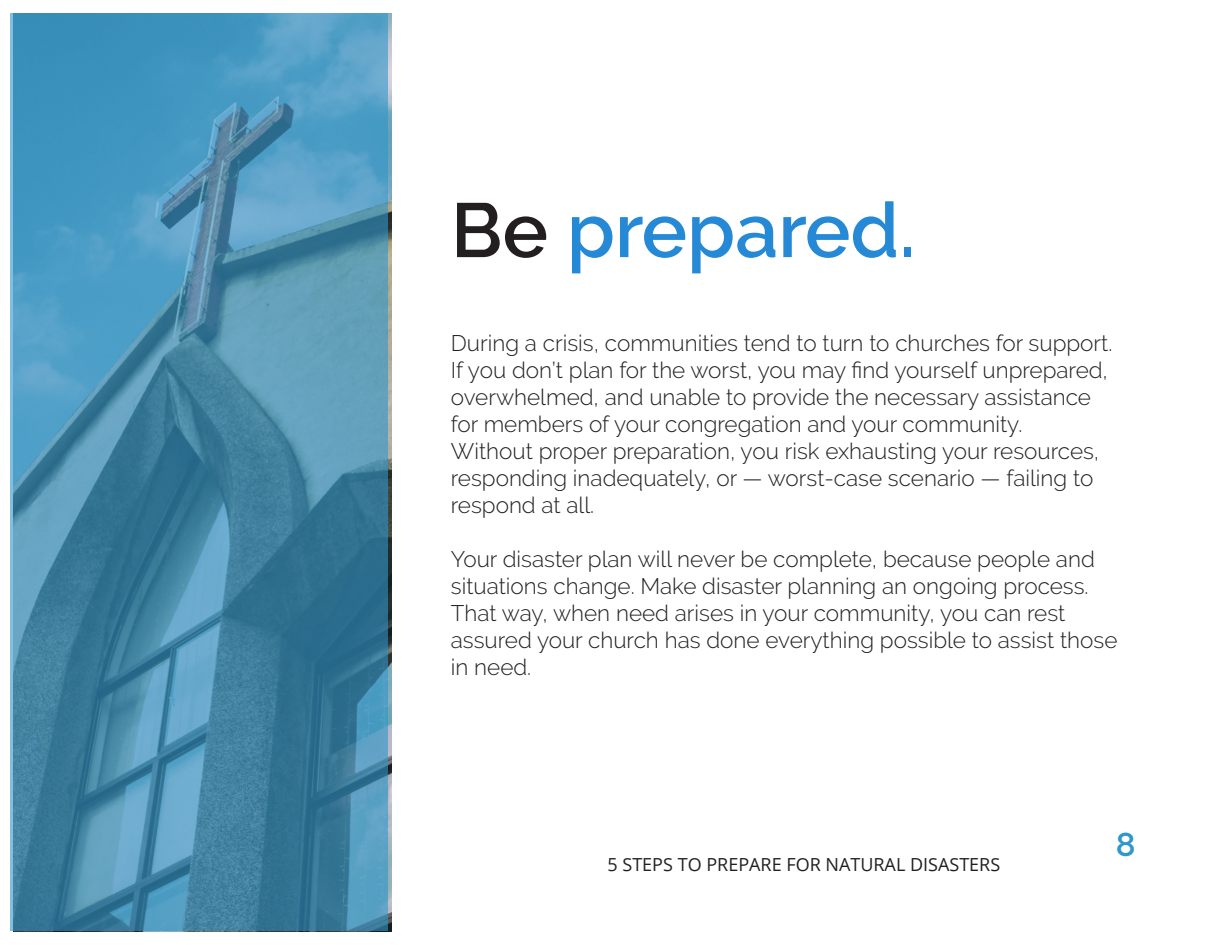
<style>
.page{position:relative;width:1215px;height:945px;background:#fff}
.page>*{position:absolute;margin:0;border:0;box-sizing:border-box;transform-origin:0 0}
.t1{font:600 76.5px "Raleway";color:#2589d5}
.t2{font:600 33px "Raleway";color:#3097cc}
.t3{font:300 22.5px/27px "Raleway";color:#231f20}
.t4{font:18px "Open Sans";color:#231f20}
.s1{color:#231f20}
</style>
<div class="page">
<svg style="left:10px;top:14px;width:378px;height:918px;background:#488cad"></svg>
<p class="t1" style="left:451px;top:186px;width:466px"><span class="s1">Be</span> prepared.</p>
<p class="t3" style="left:451px;top:329px;width:663px">During a crisis, communities tend to turn to churches for support.<br>If you don’t plan for the worst, you may find yourself unprepared, overwhelmed, and unable to provide the necessary assistance for members of your congregation and your community.<br>Without proper preparation, you risk exhausting your resources, responding inadequately, or — worst-case scenario — failing to</p>
<p class="t3" style="left:451px;top:491px;width:145px">respond at all.</p>
<p class="t3" style="left:451px;top:545px;width:668px">Your disaster plan will never be complete, because people and situations change. Make disaster planning an ongoing process.<br>That way, when need arises in your community, you can rest assured your church has done everything possible to assist those in need.</p>
<p class="t4" style="left:608px;top:852px;width:394px">5 STEPS TO PREPARE FOR NATURAL DISASTERS</p>
<h2 class="t2" style="left:1116px;top:825px;width:21px">8</h2>
</div>
